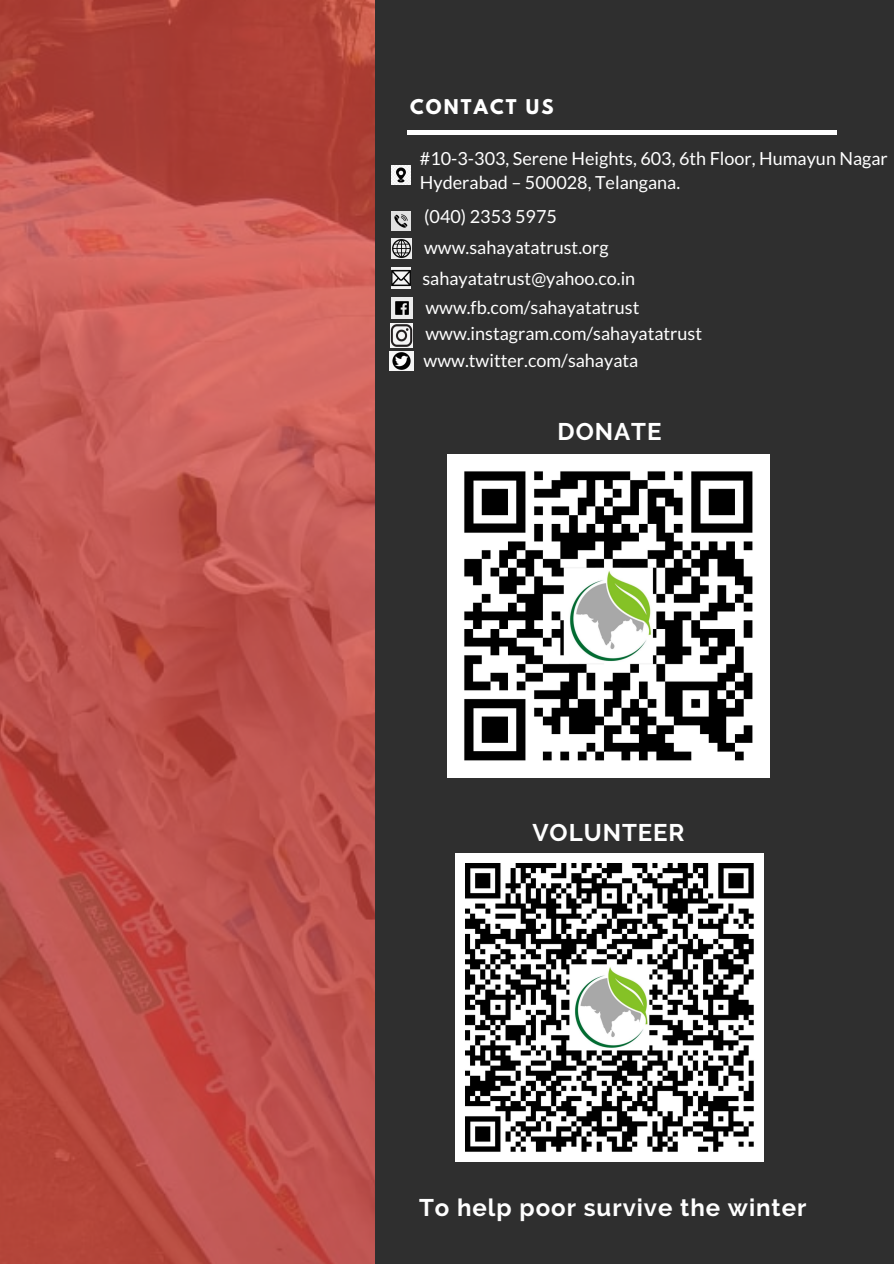
<style>
.page{position:relative;width:894px;height:1264px;background:#fff}
.page>*{position:absolute;margin:0;border:0;box-sizing:border-box;transform-origin:0 0}
.t1{font:700 24px "Raleway";letter-spacing:.04em;color:#fff}
.t2{font:18px "Lato";color:#fff}
.t3{font:700 18px "League Spartan";letter-spacing:.12em;color:#fff}
</style>
<div class="page">
<img style="left:0;top:0;width:375px;height:1263px">
<div style="left:375px;top:0;width:518px;height:1263px;background:#2f2f2f"></div>
<hr style="left:407px;top:131px;width:429px;height:3px;background:#fff">
<img style="left:391px;top:165px;width:19px;height:19px">
<img style="left:391px;top:211px;width:19px;height:19px">
<img style="left:391px;top:238px;width:20px;height:21px">
<img style="left:391px;top:268px;width:19px;height:20px">
<img style="left:391px;top:297px;width:21px;height:22px">
<img style="left:390px;top:324px;width:22px;height:23px">
<img style="left:389px;top:351px;width:24px;height:19px">
<img style="left:447px;top:455px;width:322px;height:322px">
<img style="left:455px;top:853px;width:308px;height:308px">
<p class="t3" style="left:410px;top:98px;width:145px">CONTACT US</p>
<p class="t2" style="left:420px;top:147px;width:469px">#10-3-303, Serene Heights, 603, 6th Floor, Humayun Nagar</p>
<p class="t2" style="left:420px;top:172px;width:262px">Hyderabad – 500028, Telangana.</p>
<p class="t2" style="left:424px;top:205px;width:134px">(040) 2353 5975</p>
<p class="t2" style="left:424px;top:237px;width:186px">www.sahayatatrust.org</p>
<p class="t2" style="left:422px;top:267px;width:214px">sahayatatrust@yahoo.co.in</p>
<p class="t2" style="left:425px;top:296px;width:215px">www.fb.com/sahayatatrust</p>
<p class="t2" style="left:425px;top:322px;width:278px">www.instagram.com/sahayatatrust</p>
<p class="t2" style="left:423px;top:349px;width:216px">www.twitter.com/sahayata</p>
<p class="t1" style="left:557px;top:417px;width:105px">DONATE</p>
<p class="t1" style="left:532px;top:818px;width:154px">VOLUNTEER</p>
<p class="t1" style="left:419px;top:1193px;width:389px">To help poor survive the winter</p>
</div>
